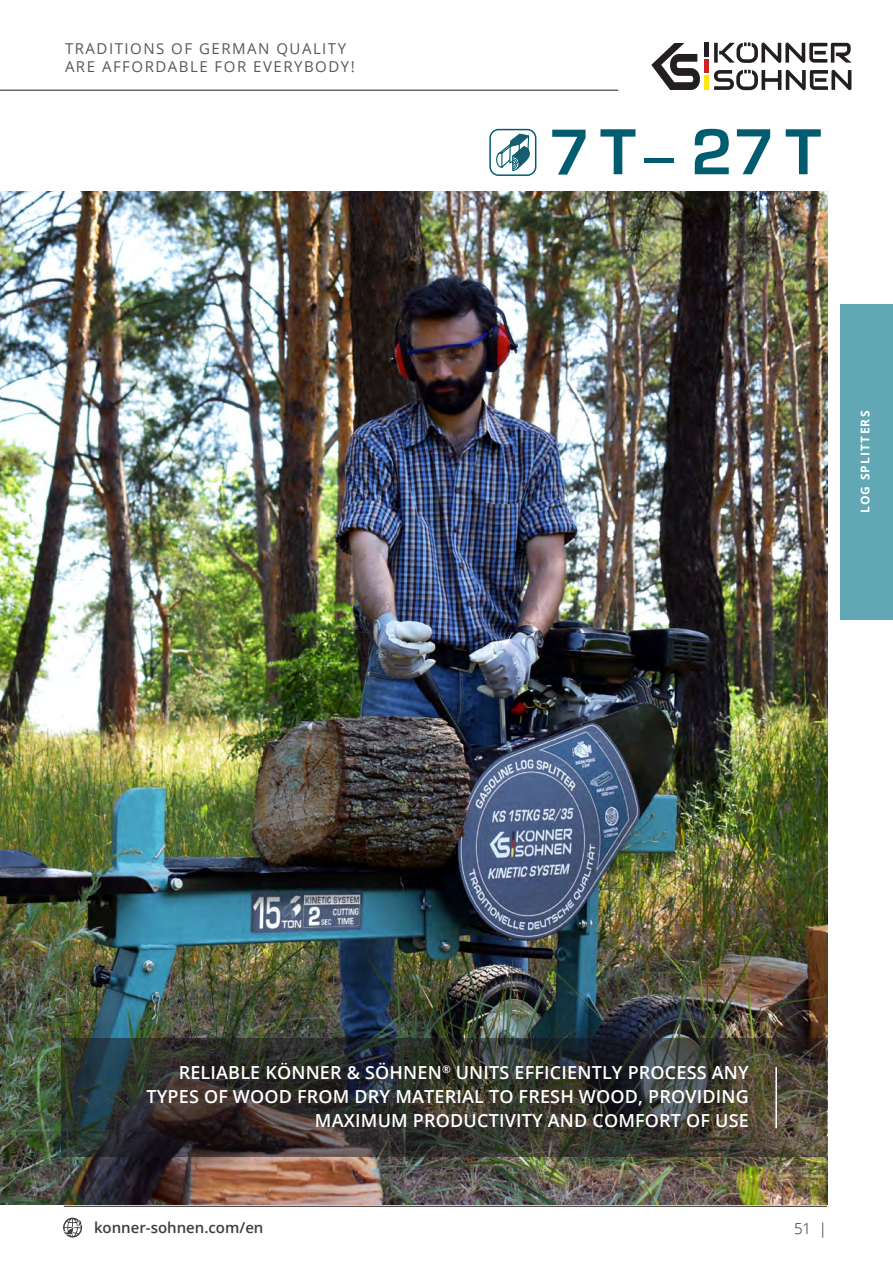
<style>
.page{position:relative;width:893px;height:1263px;background:#fff}
.page>*{position:absolute;margin:0;border:0;box-sizing:border-box;transform-origin:0 0}
.t1{font:60px "Europe Demi C";color:#005d6f}
.t2{font:600 18px/24px "Open Sans";letter-spacing:.01em;color:#fff;text-align:right}
.t3{font:15px/18px "Open Sans";letter-spacing:.1em;color:#57585a}
.t4{font:600 15px "Open Sans";color:#3e3e3f}
.t5{font:300 15px "Open Sans";color:#231f20}
.t6{font:700 12px "Open Sans";letter-spacing:.1em;color:#fff}
</style>
<div class="page">
<hr style="left:0;top:90px;width:618px;height:1px;background:#231f20">
<svg style="left:651px;top:43px;width:49px;height:47px"></svg>
<svg style="left:714px;top:42px;width:137px;height:21px"></svg>
<svg style="left:714px;top:70px;width:137px;height:20px"></svg>
<div style="left:704px;top:43px;width:5px;height:14px;background:#241f21"></div>
<div style="left:704px;top:59px;width:5px;height:14px;background:#cc2126"></div>
<div style="left:704px;top:76px;width:5px;height:14px;background:#fae80d"></div>
<svg style="left:63px;top:1217px;width:19px;height:21px"></svg>
<hr style="left:64px;top:1206px;width:763px;height:1px;background:#231f20">
<div style="left:840px;top:304px;width:53px;height:316px;background:#62a7b4"></div>
<img style="left:0;top:192px;width:827px;height:1012px">
<img style="left:62px;top:1038px;width:765px;height:118px">
<hr style="left:775px;top:1067px;width:2px;height:61px;background:#fff">
<div style="left:489px;top:129px;width:47px;height:47px;border:2px solid #005d6f;border-radius:9px"></div>
<img style="left:495px;top:133px;width:37px;height:258px">
<p class="t3" style="left:65px;top:39px;width:291px">TRADITIONS OF GERMAN QUALITY<br>ARE AFFORDABLE FOR EVERYBODY!</p>
<h1 class="t1" style="left:549px;top:117px;width:89px">7Т</h1>
<h1 class="t1" style="left:691px;top:117px;width:132px">27Т</h1>
<h1 class="t1" style="left:644px;top:124px;width:34px">-</h1>
<p class="t6" style="left:857px;top:513px;width:104px;rotate:-90deg">LOG SPLITTERS</p>
<p class="t2" style="left:146px;top:1060px;width:604px">RELIABLE KÖNNER &amp; SÖHNEN<sup>®</sup> UNITS EFFICIENTLY PROCESS ANY<br>TYPES OF WOOD FROM DRY MATERIAL TO FRESH WOOD, PROVIDING<br>MAXIMUM PRODUCTIVITY AND COMFORT OF USE</p>
<p class="t4" style="left:94px;top:1217px;width:171px">konner-sohnen.com/en</p>
<p class="t5" style="left:794px;top:1219px;width:35px">51 |</p>
</div>
